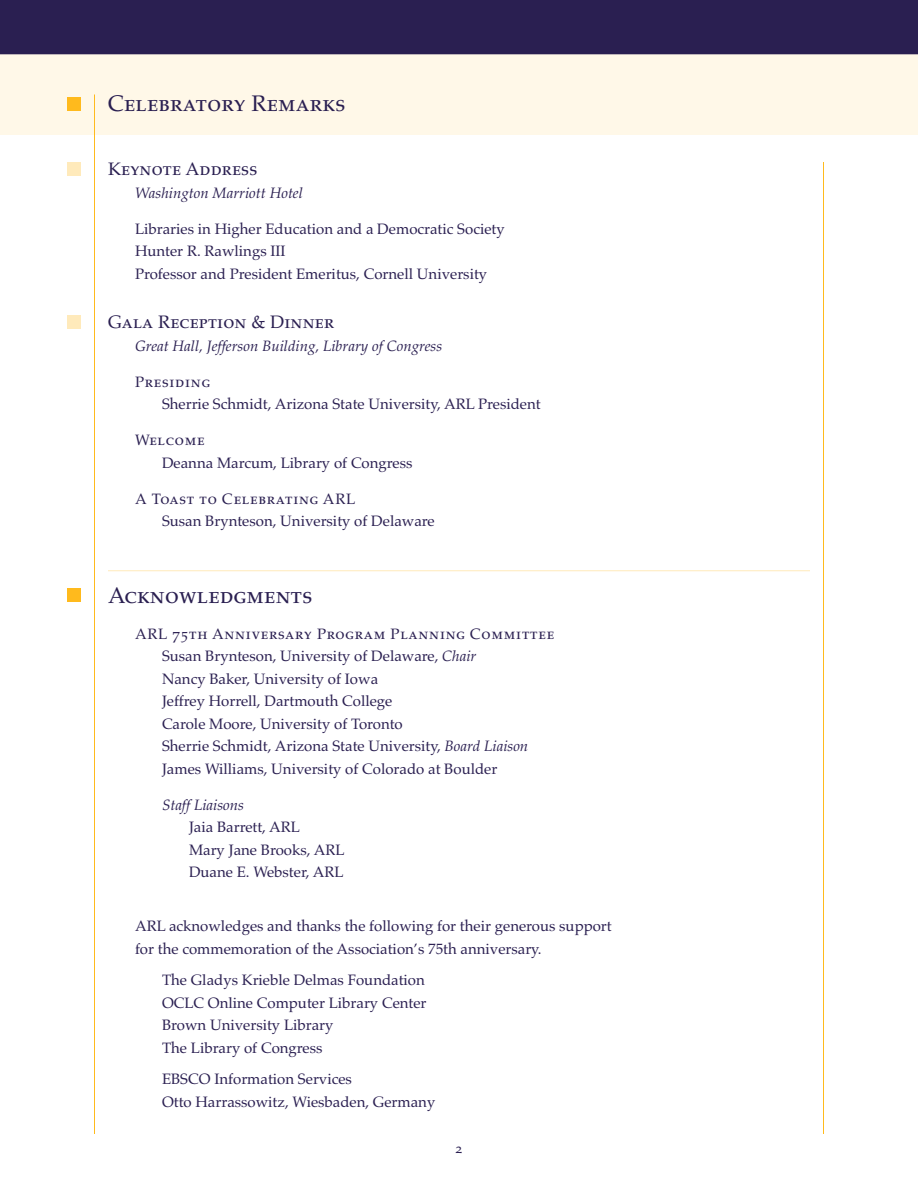
<style>
.page{position:relative;width:918px;height:1188px;background:#fff}
.page>*{position:absolute;margin:0;border:0;box-sizing:border-box;transform-origin:0 0}
.t1{font:22.5px "Palatino SC";letter-spacing:.01em;color:#2a1f51}
.t2{font:18px "Palatino SC";letter-spacing:.01em;color:#2a1f51}
.t3{font:15px/22.5px "Palatino";color:#2a1f51}
.t4{font:italic 15px "Palatino";color:#2a1f51}
.t5{font:15px "Palatino SC";letter-spacing:.05em;color:#2a1f51}
.t6{font:13.5px "Palatino SC";color:#2a1f51}
.s1{font-style:italic}
</style>
<div class="page">
<div style="left:0;top:54px;width:918px;height:81px;background:#fff8e8"></div>
<hr style="left:94px;top:94px;width:1px;height:1040px;background:#ffba1d">
<hr style="left:823px;top:162px;width:1px;height:972px;background:#ffba1d">
<div style="left:68px;top:162px;width:13px;height:14px;background:#ffeabb"></div>
<div style="left:68px;top:315px;width:13px;height:13px;background:#ffeabb"></div>
<div style="left:68px;top:589px;width:13px;height:13px;background:#ffba1d"></div>
<div style="left:68px;top:98px;width:13px;height:13px;background:#ffba1d"></div>
<div style="left:0;top:0;width:918px;height:54px;background:#2a1f51"></div>
<hr style="left:108px;top:570px;width:702px;height:1px;background:#ffeabb">
<h1 class="t1" style="left:108px;top:95px;width:239px">Celebratory Remarks</h1>
<p class="t2" style="left:108px;top:162px;width:151px">Keynote Address</p>
<p class="t4" style="left:135px;top:184px;width:169px">Washington Marriott Hotel</p>
<p class="t3" style="left:135px;top:217px;width:371px">Libraries in Higher Education and a Democratic Society<br>Hunter R. Rawlings III<br>Professor and President Emeritus, Cornell University</p>
<p class="t2" style="left:108px;top:315px;width:228px">Gala Reception &amp; Dinner</p>
<p class="t4" style="left:135px;top:337px;width:309px">Great Hall, Jefferson Building, Library of Congress</p>
<p class="t5" style="left:135px;top:376px;width:77px">Presiding</p>
<p class="t3" style="left:162px;top:393px;width:380px">Sherrie Schmidt, Arizona State University, ARL President</p>
<p class="t5" style="left:135px;top:434px;width:71px">Welcome</p>
<p class="t3" style="left:162px;top:451px;width:252px">Deanna Marcum, Library of Congress</p>
<p class="t5" style="left:135px;top:493px;width:222px">A Toast to Celebrating ARL</p>
<p class="t3" style="left:162px;top:510px;width:274px">Susan Brynteson, University of Delaware</p>
<h1 class="t1" style="left:108px;top:586px;width:206px">Acknowledgments</h1>
<p class="t5" style="left:135px;top:628px;width:421px">ARL 75th Anniversary Program Planning Committee</p>
<p class="t3" style="left:162px;top:645px;width:368px">Susan Brynteson, University of Delaware, <span class="s1">Chair<br></span>Nancy Baker, University of Iowa<br>Jeffrey Horrell, Dartmouth College<br>Carole Moore, University of Toronto<br>Sherrie Schmidt, Arizona State University, <span class="s1">Board Liaison </span>James Williams, University of Colorado at Boulder</p>
<p class="t4" style="left:162px;top:796px;width:84px">Staff Liaisons</p>
<p class="t3" style="left:189px;top:816px;width:157px">Jaia Barrett, ARL<br>Mary Jane Brooks, ARL<br>Duane E. Webster, ARL</p>
<p class="t3" style="left:135px;top:915px;width:478px">ARL acknowledges and thanks the following for their generous support for the commemoration of the Association’s 75th anniversary.</p>
<p class="t3" style="left:162px;top:969px;width:266px">The Gladys Krieble Delmas Foundation<br>OCLC Online Computer Library Center<br>Brown University Library<br>The Library of Congress</p>
<p class="t3" style="left:162px;top:1068px;width:275px">EBSCO Information Services<br>Otto Harrassowitz, Wiesbaden, Germany</p>
<p class="t6" style="left:456px;top:1143px;width:8px">2</p>
</div>
